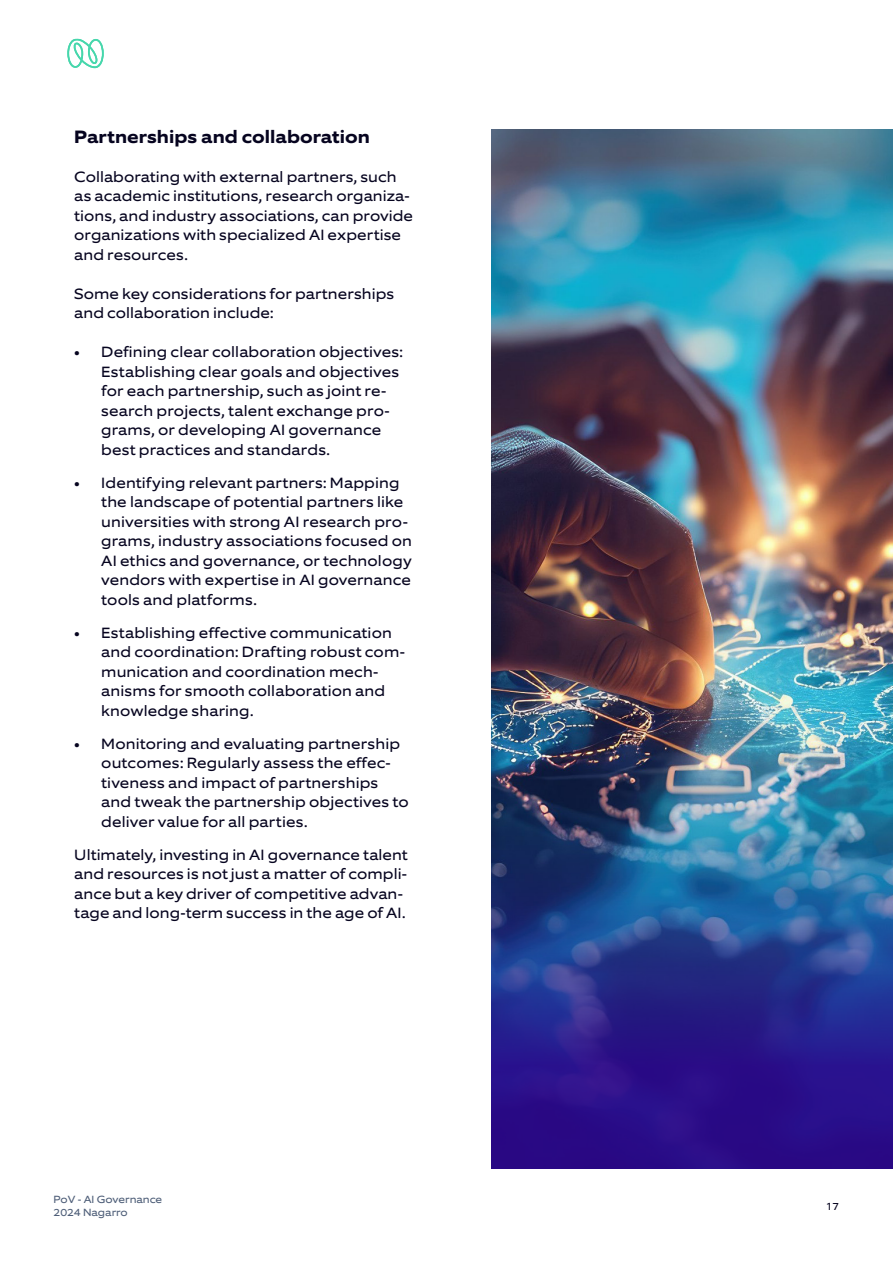
<style>
.page{position:relative;width:893px;height:1263px;background:#fff}
.page>*{position:absolute;margin:0;border:0;box-sizing:border-box;transform-origin:0 0}
.t1{font:700 18px "Equip Extended";color:#06041f}
.t2{font:15px/19.5px "Equip Extended";letter-spacing:.01em;color:#06041f}
.t3{font:10.5px/13.5px "Equip Extended";color:#4e5e78}
.t4{font:10.5px "Equip Extended";color:#06041f}
</style>
<div class="page">
<svg style="left:67px;top:38px;width:37px;height:30px"></svg>
<img style="left:491px;top:129px;width:402px;height:509px">
<img style="left:491px;top:638px;width:402px;height:530px">
<p class="t1" style="left:74px;top:125px;width:297px">Partnerships and collaboration</p>
<p class="t2" style="left:74px;top:167px;width:340px">Collaborating with external partners, such as academic institutions, research organiza&shy;tions, and industry associations, can provide organizations with specialized AI expertise and resources.</p>
<p class="t2" style="left:74px;top:284px;width:321px">Some key considerations for partnerships and collaboration include:</p>
<p class="t2" style="left:101px;top:342px;width:303px;text-indent:-27px">• Defining clear collaboration objectives:<br>Establishing clear goals and objectives for each partnership, such as joint re&shy;search projects, talent exchange pro&shy;grams, or developing AI governance best practices and standards.</p>
<p class="t2" style="left:101px;top:473px;width:312px;text-indent:-27px">• Identifying relevant partners: Mapping the landscape of potential partners like universities with strong AI research pro&shy;grams, industry associations focused on AI ethics and governance, or technology vendors with expertise in AI governance tools and platforms.</p>
<p class="t2" style="left:101px;top:623px;width:305px;text-indent:-27px">• Establishing effective communication and coordination: Drafting robust com&shy;munication and coordination mech&shy;anisms for smooth collaboration and knowledge sharing.</p>
<p class="t2" style="left:101px;top:734px;width:309px;text-indent:-27px">• Monitoring and evaluating partnership outcomes: Regularly assess the effec&shy;tiveness and impact of partnerships and tweak the partnership objectives to deliver value for all parties.</p>
<p class="t2" style="left:74px;top:845px;width:335px">Ultimately, investing in AI governance talent and resources is not just a matter of compli&shy;ance but a key driver of competitive advan&shy;tage and long-term success in the age of AI.</p>
<p class="t3" style="left:54px;top:1192px;width:110px">PoV - AI Governance<br>2024 Nagarro</p>
<p class="t4" style="left:826px;top:1199px;width:15px">17</p>
</div>
